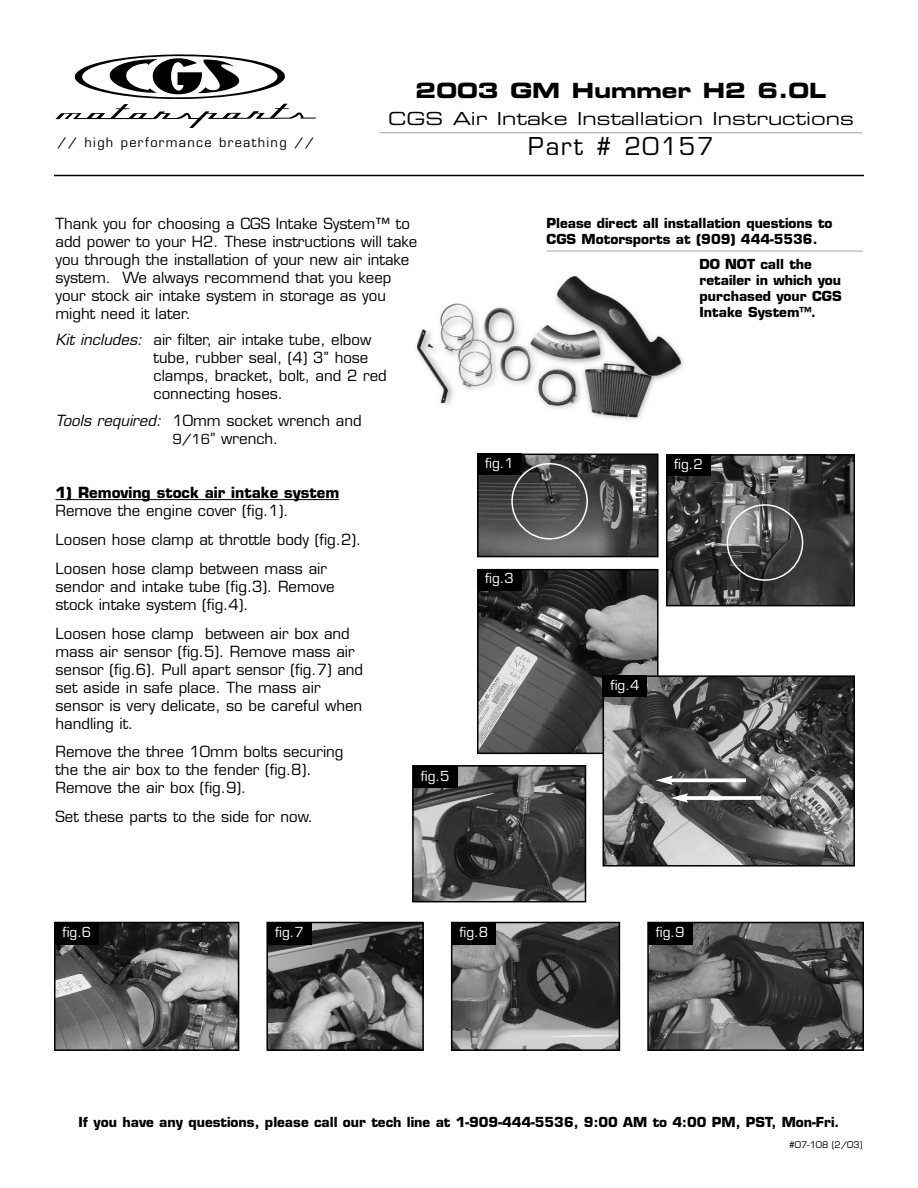
<style>
.page{position:relative;width:918px;height:1188px;background:#fff}
.page>*{position:absolute;margin:0;border:0;box-sizing:border-box;transform-origin:0 0}
.t1{font:24px "Eurostile";letter-spacing:.07em;color:#000}
.t2{font:21px "Eurostile Bold Extended Two";color:#000}
.t3{font:18px "Eurostile Extended Two";color:#000}
.t4{font:15px/18px "Eurostile";color:#000}
.t5{font:700 15px "Eurostile";color:#000}
.t6{font:700 13.5px/16.2px "Eurostile";color:#000}
.t7{font:13.5px "Eurostile";color:#fff}
.t8{font:12.75px "Eurostile";letter-spacing:.105em;color:#000}
.t9{font:9px "Eurostile";color:#000}
.s1{font-style:italic}
.s2{font-size:13.5px}
</style>
<div class="page">
<svg style="left:55px;top:54px;width:261px;height:74px"></svg>
<hr style="left:380px;top:132px;width:482px;height:1px;background:#a7a4a5">
<hr style="left:547px;top:251px;width:316px;height:1px;background:#a7a4a5">
<hr style="left:54px;top:175px;width:810px;height:1px;background:#000">
<hr style="left:56px;top:499px;width:283px;height:1px;background:#000">
<img style="left:416px;top:276px;width:268px;height:144px">
<img style="left:57px;top:925px;width:179px;height:123px">
<div style="left:54px;top:922px;width:185px;height:129px;border:2px solid #000"></div>
<div style="left:55px;top:923px;width:44px;height:22px;background:#000"></div>
<img style="left:480px;top:457px;width:176px;height:97px">
<div style="left:477px;top:454px;width:182px;height:103px;border:2px solid #000"></div>
<div style="left:477px;top:453px;width:45px;height:22px;background:#000"></div>
<img style="left:669px;top:457px;width:183px;height:146px">
<div style="left:666px;top:454px;width:189px;height:152px;border:2px solid #000"></div>
<div style="left:666px;top:454px;width:45px;height:22px;background:#000"></div>
<img style="left:480px;top:572px;width:176px;height:179px">
<div style="left:477px;top:569px;width:182px;height:185px;border:2px solid #000"></div>
<div style="left:477px;top:569px;width:45px;height:22px;background:#000"></div>
<img style="left:606px;top:678px;width:246px;height:186px">
<div style="left:603px;top:675px;width:252px;height:192px;border:2px solid #000"></div>
<div style="left:603px;top:675px;width:44px;height:22px;background:#000"></div>
<img style="left:269px;top:925px;width:152px;height:123px">
<div style="left:266px;top:922px;width:158px;height:129px;border:2px solid #000"></div>
<div style="left:267px;top:923px;width:45px;height:22px;background:#000"></div>
<img style="left:454px;top:925px;width:163px;height:123px">
<div style="left:451px;top:922px;width:169px;height:129px;border:2px solid #000"></div>
<div style="left:451px;top:923px;width:45px;height:22px;background:#000"></div>
<img style="left:415px;top:768px;width:168px;height:131px">
<div style="left:412px;top:765px;width:174px;height:137px;border:2px solid #000"></div>
<div style="left:413px;top:766px;width:45px;height:22px;background:#000"></div>
<img style="left:650px;top:925px;width:211px;height:123px">
<div style="left:647px;top:922px;width:217px;height:129px;border:2px solid #000"></div>
<div style="left:648px;top:923px;width:45px;height:22px;background:#000"></div>
<svg style="left:727px;top:504px;width:76px;height:77px;background:#616161"></svg>
<svg style="left:511px;top:463px;width:77px;height:77px;background:#555"></svg>
<svg style="left:688px;top:796px;width:73px;height:4px"></svg>
<svg style="left:671px;top:793px;width:17px;height:10px"></svg>
<svg style="left:673px;top:778px;width:73px;height:4px"></svg>
<svg style="left:655px;top:776px;width:18px;height:9px"></svg>
<p class="t8" style="left:57px;top:137px;width:258px">// high performance breathing //</p>
<h2 class="t2" style="left:416px;top:82px;width:412px">2003 GM Hummer H2 6.0L</h2>
<p class="t3" style="left:388px;top:112px;width:467px">CGS Air Intake Installation Instructions</p>
<h1 class="t1" style="left:528px;top:137px;width:187px">Part # 20157</h1>
<p class="t4" style="left:55px;top:216px;width:363px">Thank you for choosing a CGS Intake System™ to add power to your H2. These instructions will take you through the installation of your new air intake system. We always recommend that you keep your stock air intake system in storage as you might need it later.</p>
<p class="t4" style="left:154px;top:332px;width:235px;text-indent:-98px"><span class="s1">Kit includes:</span> air filter, air intake tube, elbow tube, rubber seal, (4) 3” hose clamps, bracket, bolt, and 2 red connecting hoses.</p>
<p class="t4" style="left:172px;top:413px;width:191px;text-indent:-117px"><span class="s1">Tools required:</span> 10mm socket wrench and<br><span class="s2">9/16</span>” wrench.</p>
<p class="t5" style="left:56px;top:487px;width:285px">1) Removing stock air intake system</p>
<p class="t4" style="left:56px;top:498px;width:307px;line-height:28.8px">Remove the engine cover (fig.1).<br>Loosen hose clamp at throttle body (fig.2).<br>Loosen hose clamp between mass air</p>
<p class="t4" style="left:56px;top:579px;width:281px">sendor and intake tube (fig.3). Remove stock intake system (fig.4).</p>
<p class="t4" style="left:56px;top:626px;width:309px">Loosen hose clamp between air box and mass air sensor (fig.5). Remove mass air sensor (fig.6). Pull apart sensor (fig.7) and set aside in safe place. The mass air sensor is very delicate, so be careful when handling it.</p>
<p class="t4" style="left:56px;top:744px;width:290px">Remove the three 10mm bolts securing the the air box to the fender (fig.8).<br>Remove the air box (fig.9).</p>
<p class="t4" style="left:56px;top:809px;width:259px">Set these parts to the side for now.</p>
<p class="t7" style="left:421px;top:771px;width:30px">fig.5</p>
<p class="t6" style="left:547px;top:216px;width:288px">Please direct all installation questions to<br>CGS Motorsports at (909) 444-5536.</p>
<p class="t6" style="left:700px;top:257px;width:144px">DO NOT call the retailer in which you purchased your CGS<br>Intake System™.</p>
<p class="t7" style="left:485px;top:458px;width:30px">fig.1</p>
<p class="t7" style="left:674px;top:458px;width:30px">fig.2</p>
<p class="t7" style="left:485px;top:573px;width:30px">fig.3</p>
<p class="t7" style="left:611px;top:680px;width:30px">fig.4</p>
<p class="t7" style="left:63px;top:927px;width:30px">fig.6</p>
<p class="t7" style="left:275px;top:927px;width:30px">fig.7</p>
<p class="t7" style="left:460px;top:927px;width:30px">fig.8</p>
<p class="t7" style="left:656px;top:927px;width:30px">fig.9</p>
<p class="t6" style="left:79px;top:1115px;width:762px">If you have any questions, please call our tech line at 1-909-444-5536, 9:00 AM to 4:00 PM, PST, Mon-Fri.</p>
<p class="t9" style="left:789px;top:1142px;width:75px">#07-108 (2/03)</p>
</div>
